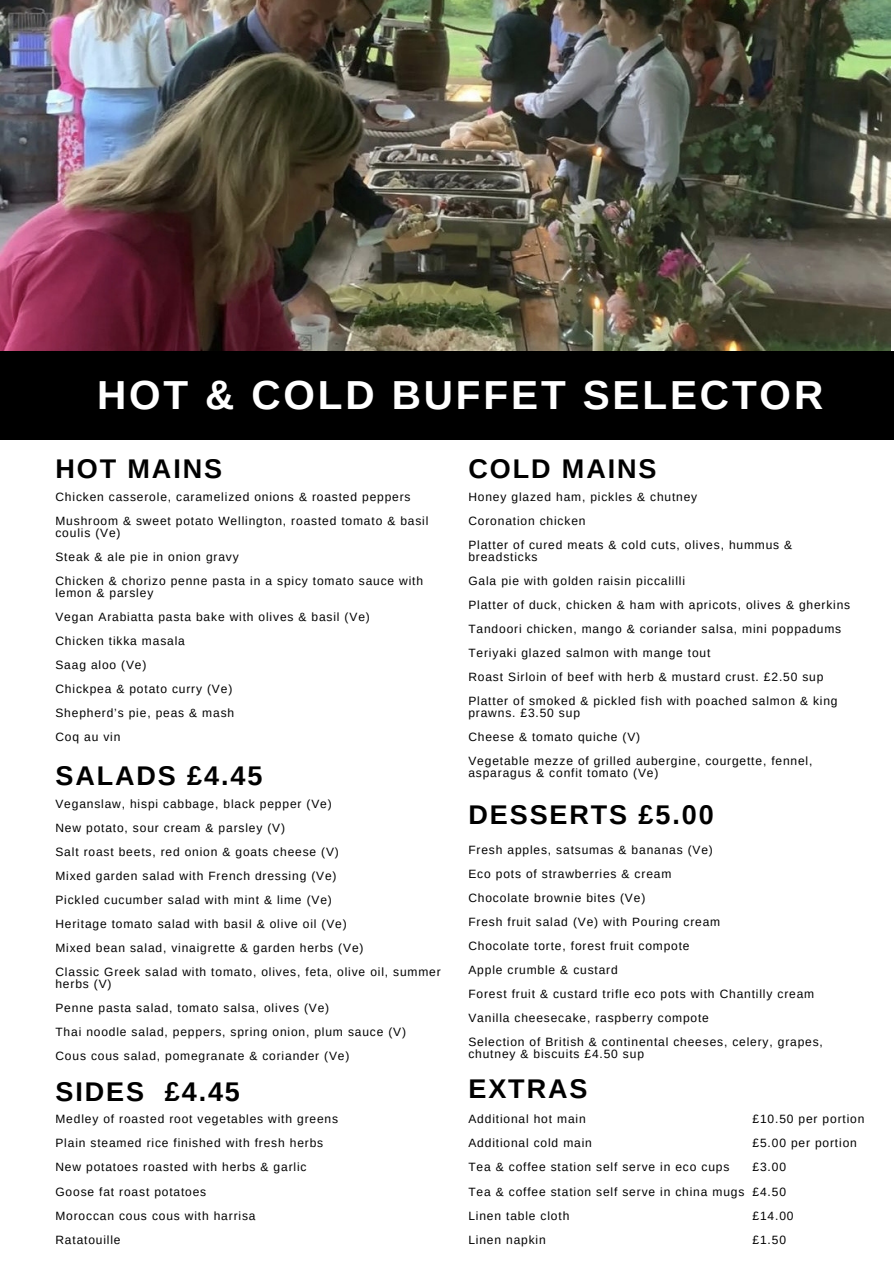
<style>
.page{position:relative;width:894px;height:1264px;background:#fff}
.page>*{position:absolute;margin:0;border:0;box-sizing:border-box;transform-origin:0 0}
.t1{font:700 40.5px "Arimo";letter-spacing:.07em;color:#fff}
.t2{font:700 27px "Arimo";letter-spacing:.07em;color:#000}
.t3{font:12px/12px "Arimo";letter-spacing:.07em;color:#000}
</style>
<div class="page">
<img style="left:0;top:0;width:889px;height:351px">
<div style="left:0;top:351px;width:893px;height:89px;background:#000"></div>
<h1 class="t1" style="left:97px;top:373px;width:727px">HOT &amp; COLD BUFFET SELECTOR</h1>
<p class="t2" style="left:55px;top:453px;width:168px">HOT MAINS</p>
<h2 class="t2" style="left:468px;top:453px;width:189px">COLD MAINS</h2>
<p class="t3" style="left:55px;top:490px;width:356px">Chicken casserole, caramelized onions &amp; roasted peppers</p>
<p class="t3" style="left:55px;top:514px;width:374px">Mushroom &amp; sweet potato Wellington, roasted tomato &amp; basil coulis (Ve)</p>
<p class="t3" style="left:55px;top:550px;width:185px">Steak &amp; ale pie in onion gravy</p>
<p class="t3" style="left:55px;top:574px;width:369px">Chicken &amp; chorizo penne pasta in a spicy tomato sauce with lemon &amp; parsley</p>
<p class="t3" style="left:55px;top:610px;width:316px">Vegan Arabiatta pasta bake with olives &amp; basil (Ve)</p>
<p class="t3" style="left:55px;top:634px;width:131px">Chicken tikka masala</p>
<p class="t3" style="left:55px;top:658px;width:92px">Saag aloo (Ve)</p>
<h2 class="t3" style="left:55px;top:682px;width:178px">Chickpea &amp; potato curry (Ve)</h2>
<p class="t3" style="left:55px;top:706px;width:180px">Shepherd’s pie, peas &amp; mash</p>
<p class="t3" style="left:55px;top:730px;width:66px">Coq au vin</p>
<p class="t2" style="left:55px;top:760px;width:208px">SALADS £4.45</p>
<p class="t3" style="left:55px;top:797px;width:278px">Veganslaw, hispi cabbage, black pepper (Ve)</p>
<p class="t3" style="left:55px;top:821px;width:231px">New potato, sour cream &amp; parsley (V)</p>
<p class="t3" style="left:55px;top:845px;width:285px">Salt roast beets, red onion &amp; goats cheese (V)</p>
<p class="t3" style="left:55px;top:869px;width:282px">Mixed garden salad with French dressing (Ve)</p>
<p class="t3" style="left:55px;top:893px;width:278px">Pickled cucumber salad with mint &amp; lime (Ve)</p>
<p class="t3" style="left:55px;top:917px;width:293px">Heritage tomato salad with basil &amp; olive oil (Ve)</p>
<h2 class="t3" style="left:55px;top:941px;width:309px">Mixed bean salad, vinaigrette &amp; garden herbs (Ve)</h2>
<p class="t3" style="left:55px;top:965px;width:387px">Classic Greek salad with tomato, olives, feta, olive oil, summer herbs (V)</p>
<p class="t3" style="left:55px;top:1001px;width:275px">Penne pasta salad, tomato salsa, olives (Ve)</p>
<p class="t3" style="left:55px;top:1025px;width:352px">Thai noodle salad, peppers, spring onion, plum sauce (V)</p>
<p class="t3" style="left:55px;top:1049px;width:295px">Cous cous salad, pomegranate &amp; coriander (Ve)</p>
<p class="t2" style="left:55px;top:1076px;width:186px">SIDES £4.45</p>
<p class="t3" style="left:55px;top:1113px;width:284px">Medley of roasted root vegetables with greens</p>
<p class="t3" style="left:55px;top:1137px;width:269px">Plain steamed rice finished with fresh herbs</p>
<p class="t3" style="left:55px;top:1161px;width:252px">New potatoes roasted with herbs &amp; garlic</p>
<p class="t3" style="left:55px;top:1185px;width:152px">Goose fat roast potatoes</p>
<p class="t3" style="left:55px;top:1209px;width:201px">Moroccan cous cous with harrisa</p>
<p class="t3" style="left:55px;top:1233px;width:67px">Ratatouille</p>
<p class="t3" style="left:468px;top:490px;width:230px">Honey glazed ham, pickles &amp; chutney</p>
<p class="t3" style="left:468px;top:514px;width:119px">Coronation chicken</p>
<p class="t3" style="left:468px;top:538px;width:325px">Platter of cured meats &amp; cold cuts, olives, hummus &amp; breadsticks</p>
<p class="t3" style="left:468px;top:574px;width:218px">Gala pie with golden raisin piccalilli</p>
<p class="t3" style="left:468px;top:598px;width:383px">Platter of duck, chicken &amp; ham with apricots, olives &amp; gherkins</p>
<p class="t3" style="left:468px;top:622px;width:374px">Tandoori chicken, mango &amp; coriander salsa, mini poppadums</p>
<p class="t3" style="left:468px;top:646px;width:243px">Teriyaki glazed salmon with mange tout</p>
<p class="t3" style="left:468px;top:670px;width:356px">Roast Sirloin of beef with herb &amp; mustard crust. £2.50 sup</p>
<p class="t3" style="left:468px;top:694px;width:370px">Platter of smoked &amp; pickled fish with poached salmon &amp; king prawns. £3.50 sup</p>
<h2 class="t3" style="left:468px;top:730px;width:173px">Cheese &amp; tomato quiche (V)</h2>
<p class="t3" style="left:468px;top:754px;width:345px">Vegetable mezze of grilled aubergine, courgette, fennel, asparagus &amp; confit tomato (Ve)</p>
<p class="t2" style="left:468px;top:799px;width:247px">DESSERTS £5.00</p>
<p class="t3" style="left:468px;top:844px;width:246px">Fresh apples, satsumas &amp; bananas (Ve)</p>
<h2 class="t3" style="left:468px;top:868px;width:204px">Eco pots of strawberries &amp; cream</h2>
<p class="t3" style="left:468px;top:892px;width:178px">Chocolate brownie bites (Ve)</p>
<p class="t3" style="left:468px;top:916px;width:253px">Fresh fruit salad (Ve) with Pouring cream</p>
<p class="t3" style="left:468px;top:940px;width:222px">Chocolate torte, forest fruit compote</p>
<p class="t3" style="left:468px;top:964px;width:151px">Apple crumble &amp; custard</p>
<p class="t3" style="left:468px;top:988px;width:347px">Forest fruit &amp; custard trifle eco pots with Chantilly cream</p>
<p class="t3" style="left:468px;top:1012px;width:242px">Vanilla cheesecake, raspberry compote</p>
<h2 class="t3" style="left:468px;top:1036px;width:356px">Selection of British &amp; continental cheeses, celery, grapes, chutney &amp; biscuits £4.50 sup</h2>
<p class="t2" style="left:468px;top:1073px;width:120px">EXTRAS</p>
<p class="t3" style="left:468px;top:1113px;width:119px">Additional hot main</p>
<p class="t3" style="left:468px;top:1137px;width:125px">Additional cold main</p>
<p class="t3" style="left:468px;top:1161px;width:262px">Tea &amp; coffee station self serve in eco cups</p>
<p class="t3" style="left:468px;top:1185px;width:277px">Tea &amp; coffee station self serve in china mugs</p>
<p class="t3" style="left:468px;top:1209px;width:102px">Linen table cloth</p>
<p class="t3" style="left:468px;top:1233px;width:79px">Linen napkin</p>
<p class="t3" style="left:752px;top:1113px;width:113px">£10.50 per portion</p>
<p class="t3" style="left:752px;top:1137px;width:106px">£5.00 per portion</p>
<p class="t3" style="left:752px;top:1161px;width:35px">£3.00</p>
<p class="t3" style="left:752px;top:1185px;width:35px">£4.50</p>
<p class="t3" style="left:752px;top:1209px;width:42px">£14.00</p>
<p class="t3" style="left:752px;top:1233px;width:35px">£1.50</p>
</div>
